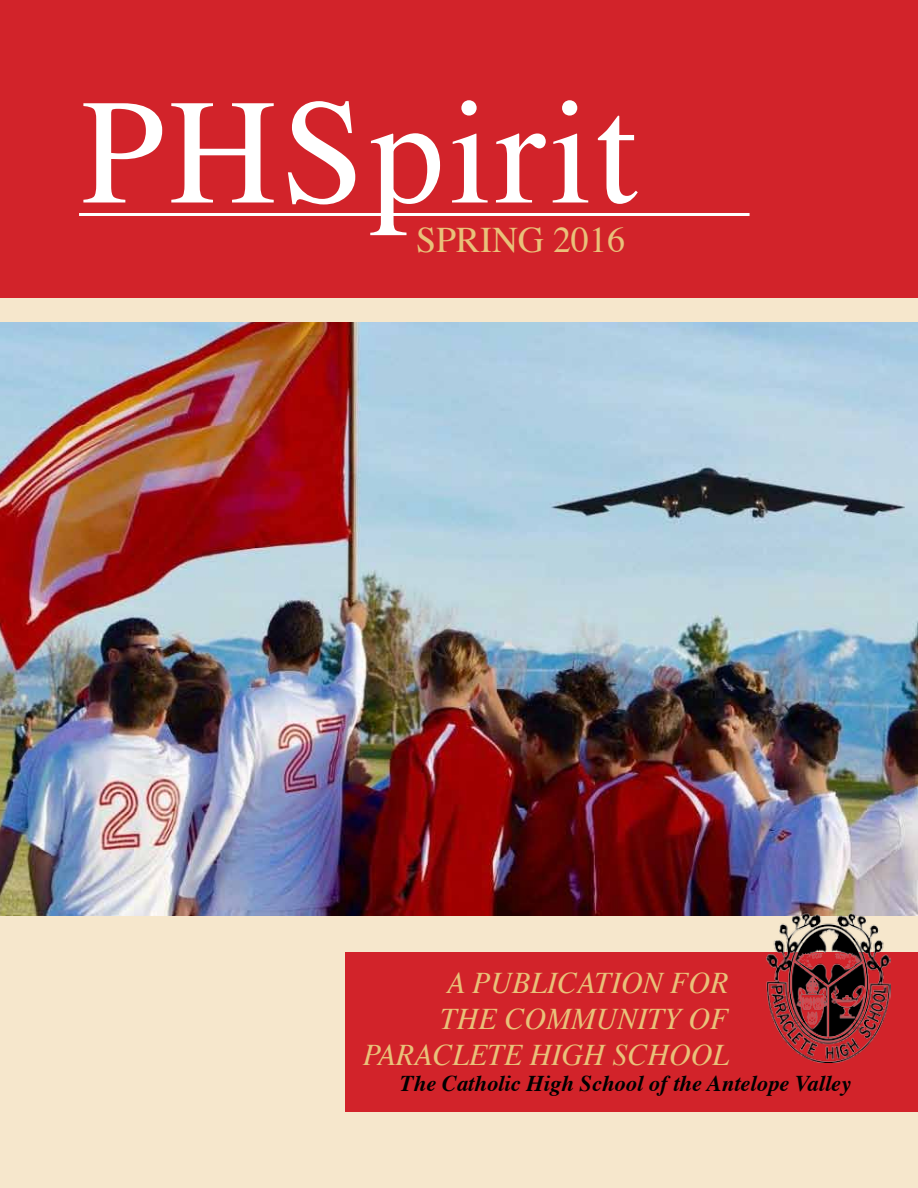
<style>
.page{position:relative;width:918px;height:1188px;background:#f6e7cc}
.page>*{position:absolute;margin:0;border:0;box-sizing:border-box;transform-origin:0 0}
.t1{font:150px "Times";letter-spacing:.03em;color:#fff}
.t2{font:36px "Times";color:#e9c17a}
.t3{font:italic 30px/36px "Times";color:#e9c17a;text-align:right}
.t4{font:italic 700 22.5px "Times";color:#000}
</style>
<div class="page">
<div style="left:0;top:0;width:918px;height:298px;background:#d2232a"></div>
<img style="left:0;top:322px;width:918px;height:593px">
<div style="left:345px;top:952px;width:573px;height:160px;background:#d2232a"></div>
<hr style="left:79px;top:213px;width:671px;height:3px;background:#fff">
<img style="left:766px;top:912px;width:124px;height:151px">
<h1 class="t1" style="left:81px;top:12px;width:558px">PHSpirit</h1>
<p class="t2" style="left:416px;top:206px;width:211px">SPRING 2016</p>
<p class="t3" style="left:363px;top:963px;width:368px">A PUBLICATION FOR<br>THE COMMUNITY OF<br>PARACLETE HIGH SCHOOL</p>
<p class="t4" style="left:400px;top:1062px;width:453px">The Catholic High School of the Antelope Valley</p>
</div>
